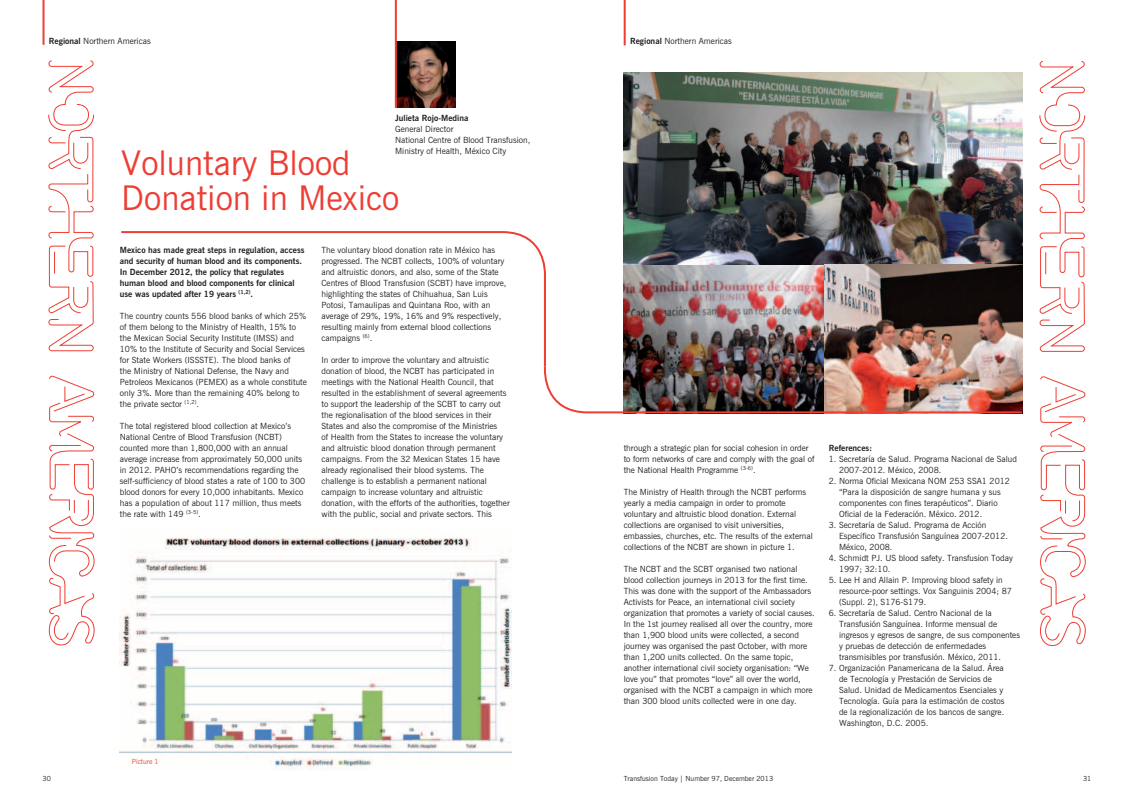
<style>
.page{position:relative;width:1134px;height:794px;background:#fff}
.page>*{position:absolute;margin:0;border:0;box-sizing:border-box;transform-origin:0 0}
.t1{font:34px/35.4px "News Gothic BT";color:#ee3e34}
.t2{font:8.5px/11px "News Gothic BT";color:#231f20}
.t3{font:700 8.5px/11px "News Gothic BT";color:#231f20}
.t4{font:7px "News Gothic BT";color:#231f20}
.t5{font:7px "News Gothic BT";letter-spacing:-.005em;color:#ee3e34}
.s1{font-weight:700}
</style>
<div class="page">
<img style="left:624px;top:73px;width:398px;height:291px">
<hr style="left:624px;top:0;width:2px;height:45px;background:#ee3e34">
<svg style="left:1039px;top:61px;width:47px;height:585px"></svg>
<img style="left:397px;top:42px;width:59px;height:66px">
<hr style="left:395px;top:0;width:2px;height:108px;background:#ee3e34">
<hr style="left:43px;top:0;width:2px;height:45px;background:#ee3e34">
<svg style="left:48px;top:60px;width:47px;height:585px"></svg>
<svg style="left:121px;top:231px;width:425px;height:133px"></svg>
<img style="left:543px;top:364px;width:480px;height:50px">
<img style="left:120px;top:538px;width:391px;height:232px">
<p class="t2" style="left:49px;top:35px;width:103px"><span class="s1">Regional</span> Northern Americas</p>
<p class="t3" style="left:395px;top:112px;width:75px">Julieta Rojo-Medina</p>
<p class="t2" style="left:395px;top:123px;width:137px">General Director<br>National Centre of Blood Transfusion,<br>Ministry of Health, México City</p>
<h1 class="t1" style="left:121px;top:145px;width:279px">Voluntary Blood<br>Donation in Mexico</h1>
<p class="t3" style="left:120px;top:244px;width:186px">Mexico has made great steps in regulation, access and security of human blood and its components.<br>In December 2012, the policy that regulates human blood and blood components for clinical use was updated after 19 years <sup>(1,2)</sup>.</p>
<p class="t2" style="left:120px;top:310px;width:189px">The country counts 556 blood banks of which 25% of them belong to the Ministry of Health, 15% to the Mexican Social Security Institute (IMSS) and 10% to the Institute of Security and Social Services for State Workers (ISSSTE). The blood banks of<br>the Ministry of National Defense, the Navy and Petroleos Mexicanos (PEMEX) as a whole constitute only 3%. More than the remaining 40% belong to the private sector <sup>(1,2)</sup>.</p>
<p class="t2" style="left:120px;top:420px;width:187px">The total registered blood collection at Mexico’s National Centre of Blood Transfusion (NCBT) counted more than 1,800,000 with an annual average increase from approximately 50,000 units in 2012. PAHO’s recommendations regarding the self-sufficiency of blood states a rate of 100 to 300 blood donors for every 10,000 inhabitants. Mexico has a population of about 117 million, thus meets the rate with 149 <sup>(3-5)</sup>.</p>
<p class="t2" style="left:321px;top:244px;width:186px">The voluntary blood donation rate in México has progressed. The NCBT collects, 100% of voluntary and altruistic donors, and also, some of the State Centres of Blood Transfusion (SCBT) have improve, highlighting the states of Chihuahua, San Luis Potosi, Tamaulipas and Quintana Roo, with an average of 29%, 19%, 16% and 9% respectively, resulting mainly from external blood collections campaigns <sup>(6)</sup>.</p>
<p class="t2" style="left:321px;top:354px;width:190px">In order to improve the voluntary and altruistic donation of blood, the NCBT has participated in meetings with the National Health Council, that resulted in the establishment of several agreements to support the leadership of the SCBT to carry out the regionalisation of the blood services in their States and also the compromise of the Ministries<br>of Health from the States to increase the voluntary and altruistic blood donation through permanent campaigns. From the 32 Mexican States 15 have already regionalised their blood systems. The challenge is to establish a permanent national campaign to increase voluntary and altruistic donation, with the efforts of the authorities, together with the public, social and private sectors. This</p>
<p class="t4" style="left:43px;top:774px;width:10px">30</p>
<p class="t5" style="left:132px;top:757px;width:28px">Picture 1</p>
<p class="t2" style="left:630px;top:35px;width:103px"><span class="s1">Regional</span> Northern Americas</p>
<p class="t2" style="left:624px;top:442px;width:192px">through a strategic plan for social cohesion in order to form networks of care and comply with the goal of the National Health Programme <sup>(3-6)</sup>.</p>
<p class="t2" style="left:624px;top:486px;width:191px">The Ministry of Health through the NCBT performs yearly a media campaign in order to promote voluntary and altruistic blood donation. External collections are organised to visit universities, embassies, churches, etc. The results of the external collections of the NCBT are shown in picture 1.</p>
<p class="t2" style="left:624px;top:563px;width:192px">The NCBT and the SCBT organised two national blood collection journeys in 2013 for the first time.<br>This was done with the support of the Ambassadors Activists for Peace, an international civil society organization that promotes a variety of social causes.<br>In the 1st journey realised all over the country, more than 1,900 blood units were collected, a second journey was organised the past October, with more than 1,200 units collected. On the same topic, another international civil society organisation: “We love you” that promotes “love” all over the world, organised with the NCBT a campaign in which more than 300 blood units collected were in one day.</p>
<p class="t3" style="left:829px;top:442px;width:45px">References:</p>
<p class="t2" style="left:839px;top:453px;width:179px;text-indent:-10px">1. Secretaría de Salud. Programa Nacional de Salud<br>2007-2012. México, 2008.</p>
<p class="t2" style="left:839px;top:475px;width:172px;text-indent:-10px">2. Norma Oficial Mexicana NOM 253 SSA1 2012 “Para la disposición de sangre humana y sus componentes con fines terapéuticos”. Diario Oficial de la Federación. México. 2012.</p>
<p class="t2" style="left:839px;top:519px;width:170px;text-indent:-10px">3. Secretaría de Salud. Programa de Acción<br>Específico Transfusión Sanguínea 2007-2012.<br>México, 2008.</p>
<p class="t2" style="left:839px;top:552px;width:175px;text-indent:-10px">4. Schmidt PJ. US blood safety. Transfusion Today<br>1997; 32:10.</p>
<p class="t2" style="left:839px;top:574px;width:174px;text-indent:-10px">5. Lee H and Allain P. Improving blood safety in resource-poor settings. Vox Sanguinis 2004; 87 (Suppl. 2), S176-S179.</p>
<p class="t2" style="left:839px;top:607px;width:182px;text-indent:-10px">6. Secretaría de Salud. Centro Nacional de la Transfusión Sanguínea. Informe mensual de ingresos y egresos de sangre, de sus componentes y pruebas de detección de enfermedades transmisibles por transfusión. México, 2011.</p>
<p class="t2" style="left:839px;top:662px;width:167px;text-indent:-10px">7. Organización Panamericana de la Salud. Área de Tecnología y Prestación de Servicios de Salud. Unidad de Medicamentos Esenciales y Tecnología. Guía para la estimación de costos de la regionalización de los bancos de sangre.<br>Washington, D.C. 2005.</p>
<p class="t4" style="left:624px;top:774px;width:151px">Transfusion Today | Number 97, December 2013</p>
<p class="t4" style="left:1083px;top:774px;width:10px">31</p>
</div>
